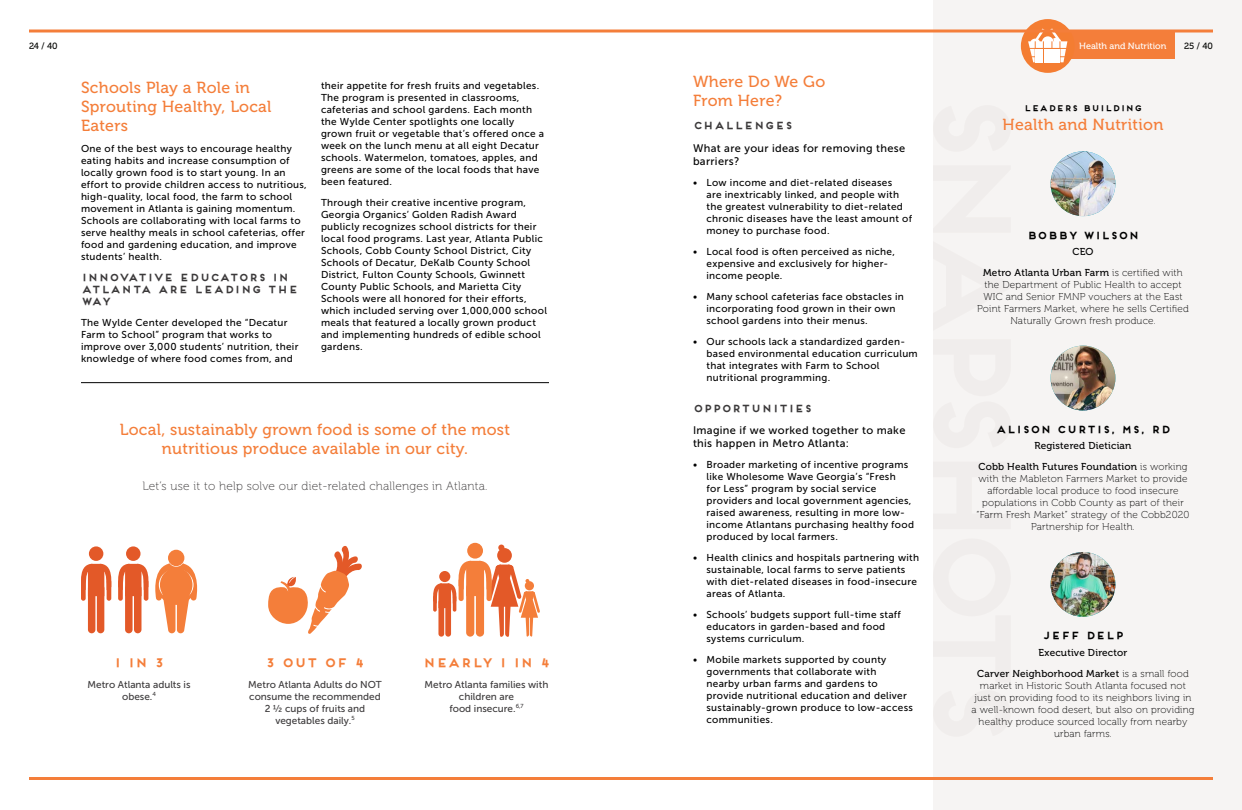
<style>
.page{position:relative;width:1242px;height:810px;background:#fff}
.page>*{position:absolute;margin:0;border:0;box-sizing:border-box;transform-origin:0 0}
.t1{font:16px/19.2px "Museo 500";letter-spacing:.02em;color:#f47e3a}
.t2{font:12px "Museo 100";letter-spacing:.02em;color:#3c3a3b}
.t3{font:700 12px "Frontage";color:#f47e3a}
.t4{font:11px/13.2px "Museo Sans 500";letter-spacing:.03em;color:#000}
.t5{font:10px/12px "Museo Sans 500";letter-spacing:.03em;color:#000}
.t6{font:10px/12px "Museo 100";letter-spacing:.02em;color:#000;text-align:center}
.t7{font:10px/12px "Museo Sans 500";color:#3c3a3b;text-align:center}
.t8{font:700 10px/12px "Frontage";letter-spacing:.02em;color:#3c3a3b}
.t9{font:10px "Museo 500";letter-spacing:.02em;color:#000}
.t10{font:700 10px "Frontage";letter-spacing:.02em;color:#000}
.t11{font:9px "Museo 500";color:#fff}
.t12{font:9px "Museo 500";color:#040503}
.t13{font:700 8px "Frontage";letter-spacing:.02em;color:#000}
.s1{font-family:"Museo 500"}
</style>
<div class="page">
<div style="left:933px;top:0;width:309px;height:810px;background:#f6f4f3"></div>
<hr style="left:29px;top:777px;width:592px;height:3px;background:#f47e3a">
<img style="left:1051px;top:552px;width:64px;height:65px;border-radius:32px">
<img style="left:1051px;top:346px;width:64px;height:64px;border-radius:32px">
<img style="left:1051px;top:151px;width:64px;height:65px;border-radius:32px">
<hr style="left:29px;top:30px;width:592px;height:2px;background:#f47e3a">
<div style="left:1071px;top:32px;width:104px;height:27px;background:#f47e3a"></div>
<div style="left:1021px;top:19px;width:54px;height:54px;background:#f47d32;border-radius:50%"></div>
<svg style="left:1028px;top:28px;width:39px;height:34px"></svg>
<div style="left:126px;top:546px;width:15px;height:15px;background:#e35928;border-radius:50%"></div>
<div style="left:89px;top:546px;width:14px;height:15px;background:#e35928;border-radius:50%"></div>
<div style="left:88px;top:585px;width:7px;height:48px;background:#e35928;border-radius:4px"></div>
<div style="left:97px;top:585px;width:7px;height:48px;background:#e35928;border-radius:4px"></div>
<svg style="left:107px;top:580px;width:4px;height:21px"></svg>
<div style="left:81px;top:580px;width:5px;height:21px;background:#e35928;border-radius:2px"></div>
<svg style="left:81px;top:564px;width:30px;height:32px"></svg>
<div style="left:168px;top:550px;width:16px;height:16px;background:#f47e3a;border-radius:50%"></div>
<svg style="left:118px;top:563px;width:80px;height:70px"></svg>
<div style="left:160px;top:568px;width:32px;height:34px;background:#f47e3a;border-radius:50%"></div>
<svg style="left:268px;top:546px;width:94px;height:88px"></svg>
<svg style="left:467px;top:543px;width:16px;height:16px"></svg>
<svg style="left:433px;top:545px;width:107px;height:92px"></svg>
<hr style="left:621px;top:30px;width:592px;height:2px;background:#f47e3a">
<hr style="left:621px;top:777px;width:592px;height:3px;background:#f47e3a">
<hr style="left:81px;top:382px;width:468px;height:1px;background:#000">
<p class="t12" style="left:29px;top:41px;width:30px">24 / 40</p>
<p class="t1" style="left:81px;top:78px;width:192px">Schools Play a Role in<br>Sprouting Healthy, Local<br>Eaters</p>
<p class="t5" style="left:81px;top:143px;width:227px">One of the best ways to encourage healthy eating habits and increase consumption of locally grown food is to start young. In an effort to provide children access to nutritious, high-quality, local food, the farm to school movement in Atlanta is gaining momentum.<br>Schools are collaborating with local farms to serve healthy meals in school cafeterias, offer food and gardening education, and improve students’ health.</p>
<p class="t8" style="left:81px;top:272px;width:218px">INNOVATIVE EDUCATORS IN<br>ATLANTA ARE LEADING THE<br>WAY</p>
<p class="t5" style="left:81px;top:317px;width:219px">The Wylde Center developed the “Decatur Farm to School” program that works to improve over 3,000 students’ nutrition, their knowledge of where food comes from, and</p>
<p class="t5" style="left:321px;top:79px;width:225px">their appetite for fresh fruits and vegetables.<br>The program is presented in classrooms, cafeterias and school gardens. Each month the Wylde Center spotlights one locally grown fruit or vegetable that’s offered once a week on the lunch menu at all eight Decatur schools. Watermelon, tomatoes, apples, and greens are some of the local foods that have been featured.</p>
<p class="t5" style="left:321px;top:196px;width:228px">Through their creative incentive program, Georgia Organics’ Golden Radish Award publicly recognizes school districts for their local food programs. Last year, Atlanta Public Schools, Cobb County School District, City Schools of Decatur, DeKalb County School District, Fulton County Schools, Gwinnett County Public Schools, and Marietta City Schools were all honored for their efforts, which included serving over 1,000,000 school meals that featured a locally grown product and implementing hundreds of edible school gardens.</p>
<p class="t1" style="left:120px;top:420px;width:392px;text-align:center">Local, sustainably grown food is some of the most nutritious produce available in our city.</p>
<p class="t2" style="left:142px;top:479px;width:347px">Let’s use it to help solve our diet-related challenges in Atlanta.</p>
<p class="t3" style="left:114px;top:655px;width:52px">1 IN 3</p>
<p class="t7" style="left:88px;top:678px;width:105px">Metro Atlanta adults is obese.<sup>4</sup></p>
<p class="t3" style="left:265px;top:655px;width:101px">3 OUT OF 4</p>
<p class="t7" style="left:248px;top:678px;width:135px">Metro Atlanta Adults do NOT consume the recommended<br>2 ½ cups of fruits and vegetables daily.<sup>5</sup></p>
<p class="t3" style="left:423px;top:655px;width:129px">NEARLY 1 IN 4</p>
<p class="t7" style="left:425px;top:678px;width:125px">Metro Atlanta families with children are<br>food insecure.<sup>6,7</sup></p>
<p class="t1" style="left:693px;top:72px;width:134px">Where Do We Go<br>From Here?</p>
<p class="t8" style="left:693px;top:120px;width:101px">CHALLENGES</p>
<p class="t4" style="left:693px;top:141px;width:214px">What are your ideas for removing these barriers?</p>
<p class="t5" style="left:706px;top:176px;width:207px;text-indent:-14px">• Low income and diet-related diseases<br>are inextricably linked, and people with the greatest vulnerability to diet-related chronic diseases have the least amount of money to purchase food.</p>
<p class="t5" style="left:706px;top:245px;width:190px;text-indent:-14px">• Local food is often perceived as niche, expensive and exclusively for higher&shy;income people.</p>
<p class="t5" style="left:706px;top:290px;width:199px;text-indent:-14px">• Many school cafeterias face obstacles in incorporating food grown in their own school gardens into their menus.</p>
<p class="t5" style="left:706px;top:335px;width:213px;text-indent:-14px">• Our schools lack a standardized garden&shy;based environmental education curriculum that integrates with Farm to School nutritional programming.</p>
<p class="t8" style="left:693px;top:402px;width:121px">OPPORTUNITIES</p>
<p class="t4" style="left:693px;top:424px;width:214px">Imagine if we worked together to make this happen in Metro Atlanta:</p>
<p class="t5" style="left:706px;top:459px;width:209px;text-indent:-14px">• Broader marketing of incentive programs like Wholesome Wave Georgia’s “Fresh<br>for Less” program by social service providers and local government agencies, raised awareness, resulting in more low&shy;income Atlantans purchasing healthy food produced by local farmers.</p>
<p class="t5" style="left:706px;top:552px;width:214px;text-indent:-14px">• Health clinics and hospitals partnering with sustainable, local farms to serve patients with diet-related diseases in food-insecure areas of Atlanta.</p>
<p class="t5" style="left:706px;top:609px;width:196px;text-indent:-14px">• Schools’ budgets support full-time staff educators in garden-based and food systems curriculum.</p>
<p class="t5" style="left:706px;top:654px;width:208px;text-indent:-14px">• Mobile markets supported by county governments that collaborate with<br>nearby urban farms and gardens to provide nutritional education and deliver sustainably-grown produce to low-access communities.</p>
<p class="t11" style="left:1079px;top:41px;width:89px">Health and Nutrition</p>
<p class="t12" style="left:1184px;top:41px;width:30px">25 / 40</p>
<p class="t13" style="left:1024px;top:103px;width:120px">LEADERS BUILDING</p>
<p class="t1" style="left:1003px;top:115px;width:162px">Health and Nutrition</p>
<p class="t10" style="left:1027px;top:229px;width:114px">BOBBY WILSON</p>
<p class="t9" style="left:1072px;top:246px;width:23px">CEO</p>
<p class="t6" style="left:977px;top:267px;width:213px"><span class="s1">Metro Atlanta Urban Farm</span> is certified with the Department of Public Health to accept WIC and Senior FMNP vouchers at the East Point Farmers Market, where he sells Certified Naturally Grown fresh produce.</p>
<p class="t10" style="left:995px;top:423px;width:177px">ALISON CURTIS, MS, RD</p>
<p class="t9" style="left:1034px;top:441px;width:99px">Registered Dietician</p>
<p class="t6" style="left:977px;top:461px;width:214px"><span class="s1">Cobb Health Futures Foundation</span> is working with the Mableton Farmers Market to provide affordable local produce to food insecure populations in Cobb County as part of their “Farm Fresh Market” strategy of the Cobb2020<br>Partnership for Health.</p>
<p class="t10" style="left:1042px;top:630px;width:83px">JEFF DELP</p>
<p class="t9" style="left:1039px;top:647px;width:90px">Executive Director</p>
<p class="t6" style="left:971px;top:668px;width:225px"><span class="s1">Carver Neighborhood Market</span> is a small food market in Historic South Atlanta focused not just on providing food to its neighbors living in a well-known food desert, but also on providing healthy produce sourced locally from nearby urban farms.</p>
</div>
